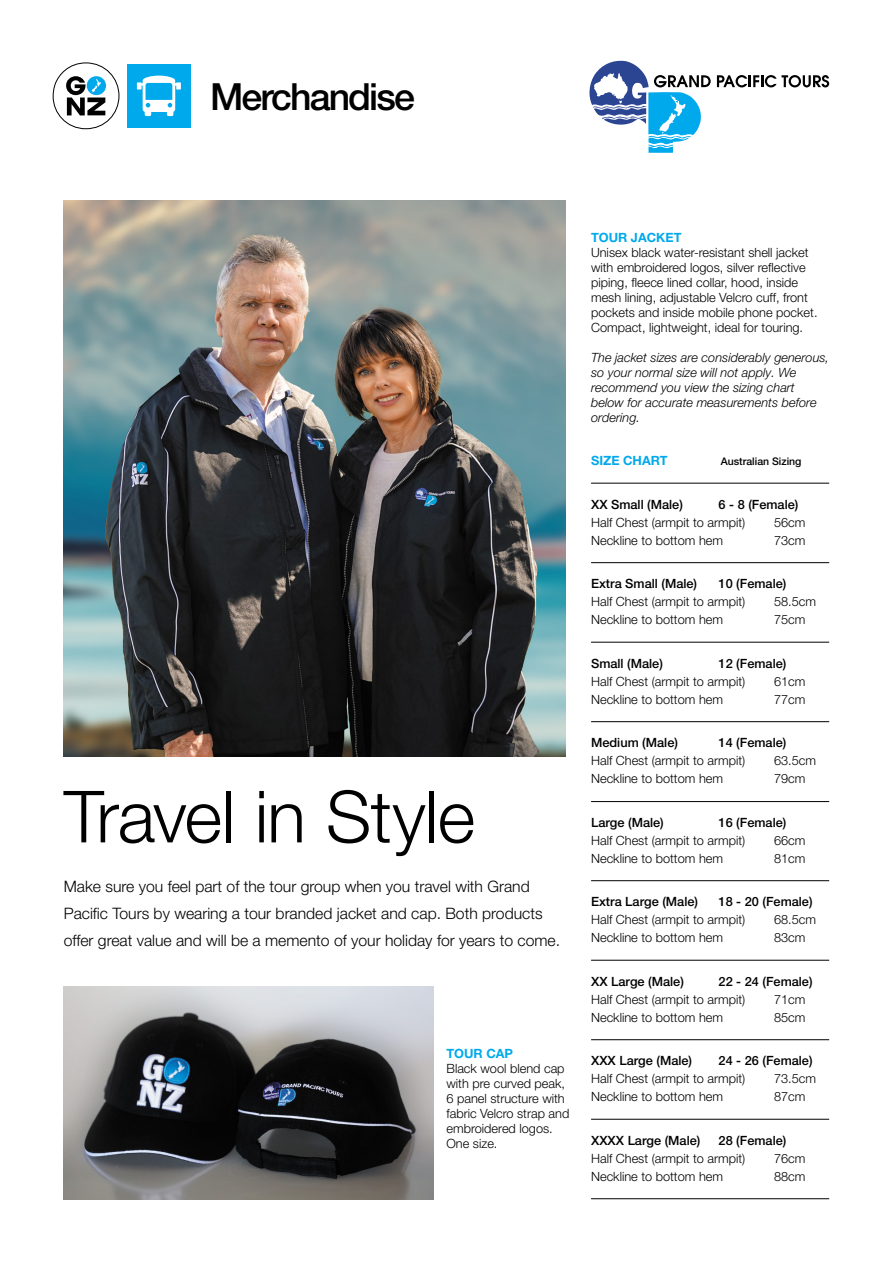
<style>
.page{position:relative;width:893px;height:1263px;background:#fff}
.page>*{position:absolute;margin:0;border:0;box-sizing:border-box;transform-origin:0 0}
.Body_Text{font:300 72px "Helvetica Neue LT Pro";letter-spacing:-.015em;color:#000}
.Category_Heads{font:500 37.5px "Helvetica Neue LT Pro";letter-spacing:-.05em;color:#000}
.Body_Text-2{font:300 15.75px/27px "Helvetica Neue LT Pro";color:#000}
.Body_Text-3{font:300 12.75px/15px "Helvetica Neue LT Pro";color:#000}
.Body_Text-4{font:italic 300 12.75px/15px "Helvetica Neue LT Pro";color:#000}
.Body_Text-5{font:500 12.75px "Helvetica Neue LT Pro";color:#000}
.Body_Text-6{font:700 12.75px "Helvetica Neue LT Pro";color:#00a9ec}
.Body_Text-7{font:500 10.5px "Helvetica Neue LT Pro";color:#000}
.s1{font-weight:500}
</style>
<div class="page">
<hr style="left:591px;top:483px;width:238px;height:1px;background:#000">
<hr style="left:591px;top:562px;width:238px;height:1px;background:#000">
<hr style="left:591px;top:642px;width:238px;height:1px;background:#000">
<hr style="left:591px;top:721px;width:238px;height:1px;background:#000">
<hr style="left:591px;top:801px;width:238px;height:1px;background:#000">
<hr style="left:591px;top:880px;width:238px;height:1px;background:#000">
<hr style="left:591px;top:960px;width:238px;height:1px;background:#000">
<hr style="left:591px;top:1039px;width:238px;height:1px;background:#000">
<hr style="left:591px;top:1119px;width:238px;height:1px;background:#000">
<hr style="left:591px;top:1198px;width:238px;height:1px;background:#000">
<img style="left:64px;top:986px;width:370px;height:213px">
<img style="left:64px;top:200px;width:502px;height:557px">
<svg style="left:52px;top:62px;width:68px;height:67px"></svg>
<div style="left:127px;top:64px;width:64px;height:64px;background:#00a9ec"></div>
<svg style="left:137px;top:76px;width:44px;height:40px"></svg>
<svg style="left:589px;top:60px;width:122px;height:93px"></svg>
<svg style="left:717px;top:75px;width:112px;height:12px"></svg>
<p class="Category_Heads" style="left:210px;top:74px;width:206px">Merchandise</p>
<p class="Body_Text" style="left:64px;top:773px;width:413px">Travel in Style</p>
<p class="Body_Text-2" style="left:64px;top:872px;width:498px">Make sure you feel part of the tour group when you travel with Grand<br>Pacific Tours by wearing a tour branded jacket and cap. Both products offer great value and will be a memento of your holiday for years to come.</p>
<p class="Body_Text-6" style="left:446px;top:1045px;width:68px">TOUR CAP</p>
<p class="Body_Text-3" style="left:446px;top:1060px;width:124px">Black wool blend cap with pre curved peak,<br>6 panel structure with fabric Velcro strap and embroidered logos.<br>One size.</p>
<p class="Body_Text-6" style="left:591px;top:229px;width:92px">TOUR JACKET</p>
<p class="Body_Text-3" style="left:591px;top:244px;width:228px">Unisex black water-resistant shell jacket with embroidered logos, silver reflective piping, fleece lined collar, hood, inside mesh lining, adjustable Velcro cuff, front pockets and inside mobile phone pocket.<br>Compact, lightweight, ideal for touring.</p>
<p class="Body_Text-4" style="left:591px;top:349px;width:240px">The jacket sizes are considerably generous, so your normal size will not apply. We recommend you view the sizing chart below for accurate measurements before ordering.</p>
<p class="Body_Text-6" style="left:591px;top:453px;width:78px">SIZE CHART</p>
<p class="Body_Text-7" style="left:721px;top:455px;width:82px">Australian Sizing</p>
<p class="Body_Text-5" style="left:591px;top:497px;width:93px">XX Small (Male)</p>
<p class="Body_Text-3" style="left:591px;top:495px;width:209px;line-height:18px;text-indent:127px"><span class="s1">6 - 8 (Female)<br></span>Half Chest (armpit to armpit)</p>
<p class="Body_Text-3" style="left:774px;top:514px;width:33px">56cm</p>
<p class="Body_Text-3" style="left:591px;top:532px;width:134px">Neckline to bottom hem</p>
<p class="Body_Text-3" style="left:774px;top:532px;width:33px">73cm</p>
<p class="Body_Text-5" style="left:591px;top:576px;width:108px">Extra Small (Male)</p>
<p class="Body_Text-3" style="left:591px;top:574px;width:197px;line-height:18px;text-indent:128px"><span class="s1">10 (Female)<br></span>Half Chest (armpit to armpit)</p>
<p class="Body_Text-3" style="left:774px;top:594px;width:44px">58.5cm</p>
<p class="Body_Text-3" style="left:591px;top:612px;width:134px">Neckline to bottom hem</p>
<p class="Body_Text-3" style="left:774px;top:612px;width:33px">75cm</p>
<p class="Body_Text-5" style="left:591px;top:656px;width:73px">Small (Male)</p>
<p class="Body_Text-3" style="left:591px;top:654px;width:197px;line-height:18px;text-indent:128px"><span class="s1">12 (Female)<br></span>Half Chest (armpit to armpit)</p>
<p class="Body_Text-3" style="left:774px;top:673px;width:33px">61cm</p>
<p class="Body_Text-3" style="left:591px;top:691px;width:134px">Neckline to bottom hem</p>
<p class="Body_Text-3" style="left:774px;top:691px;width:33px">77cm</p>
<p class="Body_Text-5" style="left:591px;top:735px;width:88px">Medium (Male)</p>
<p class="Body_Text-3" style="left:591px;top:733px;width:197px;line-height:18px;text-indent:128px"><span class="s1">14 (Female)<br></span>Half Chest (armpit to armpit)</p>
<p class="Body_Text-3" style="left:774px;top:753px;width:44px">63.5cm</p>
<p class="Body_Text-3" style="left:591px;top:771px;width:134px">Neckline to bottom hem</p>
<p class="Body_Text-3" style="left:774px;top:771px;width:33px">79cm</p>
<p class="Body_Text-5" style="left:591px;top:815px;width:74px">Large (Male)</p>
<p class="Body_Text-3" style="left:591px;top:813px;width:197px;line-height:18px;text-indent:128px"><span class="s1">16 (Female)<br></span>Half Chest (armpit to armpit)</p>
<p class="Body_Text-3" style="left:774px;top:832px;width:33px">66cm</p>
<p class="Body_Text-3" style="left:591px;top:850px;width:134px">Neckline to bottom hem</p>
<p class="Body_Text-3" style="left:774px;top:850px;width:33px">81cm</p>
<p class="Body_Text-5" style="left:591px;top:894px;width:109px">Extra Large (Male)</p>
<p class="Body_Text-3" style="left:591px;top:892px;width:223px;line-height:18px;text-indent:128px"><span class="s1">18 - 20 (Female)<br></span>Half Chest (armpit to armpit)</p>
<p class="Body_Text-3" style="left:774px;top:912px;width:44px">68.5cm</p>
<p class="Body_Text-3" style="left:591px;top:930px;width:134px">Neckline to bottom hem</p>
<p class="Body_Text-3" style="left:774px;top:930px;width:33px">83cm</p>
<p class="Body_Text-5" style="left:591px;top:974px;width:94px">XX Large (Male)</p>
<p class="Body_Text-3" style="left:591px;top:972px;width:223px;line-height:18px;text-indent:128px"><span class="s1">22 - 24 (Female)<br></span>Half Chest (armpit to armpit)</p>
<p class="Body_Text-3" style="left:774px;top:991px;width:33px">71cm</p>
<p class="Body_Text-3" style="left:591px;top:1009px;width:134px">Neckline to bottom hem</p>
<p class="Body_Text-3" style="left:774px;top:1009px;width:33px">85cm</p>
<p class="Body_Text-5" style="left:591px;top:1053px;width:103px">XXX Large (Male)</p>
<p class="Body_Text-3" style="left:591px;top:1051px;width:223px;line-height:18px;text-indent:128px"><span class="s1">24 - 26 (Female)<br></span>Half Chest (armpit to armpit)</p>
<p class="Body_Text-3" style="left:774px;top:1071px;width:44px">73.5cm</p>
<p class="Body_Text-3" style="left:591px;top:1089px;width:134px">Neckline to bottom hem</p>
<p class="Body_Text-3" style="left:774px;top:1089px;width:33px">87cm</p>
<p class="Body_Text-5" style="left:591px;top:1133px;width:111px">XXXX Large (Male)</p>
<p class="Body_Text-3" style="left:591px;top:1131px;width:197px;line-height:18px;text-indent:128px"><span class="s1">28 (Female)<br></span>Half Chest (armpit to armpit)</p>
<p class="Body_Text-3" style="left:774px;top:1150px;width:33px">76cm</p>
<p class="Body_Text-3" style="left:591px;top:1168px;width:134px">Neckline to bottom hem</p>
<p class="Body_Text-3" style="left:774px;top:1168px;width:33px">88cm</p>
</div>
